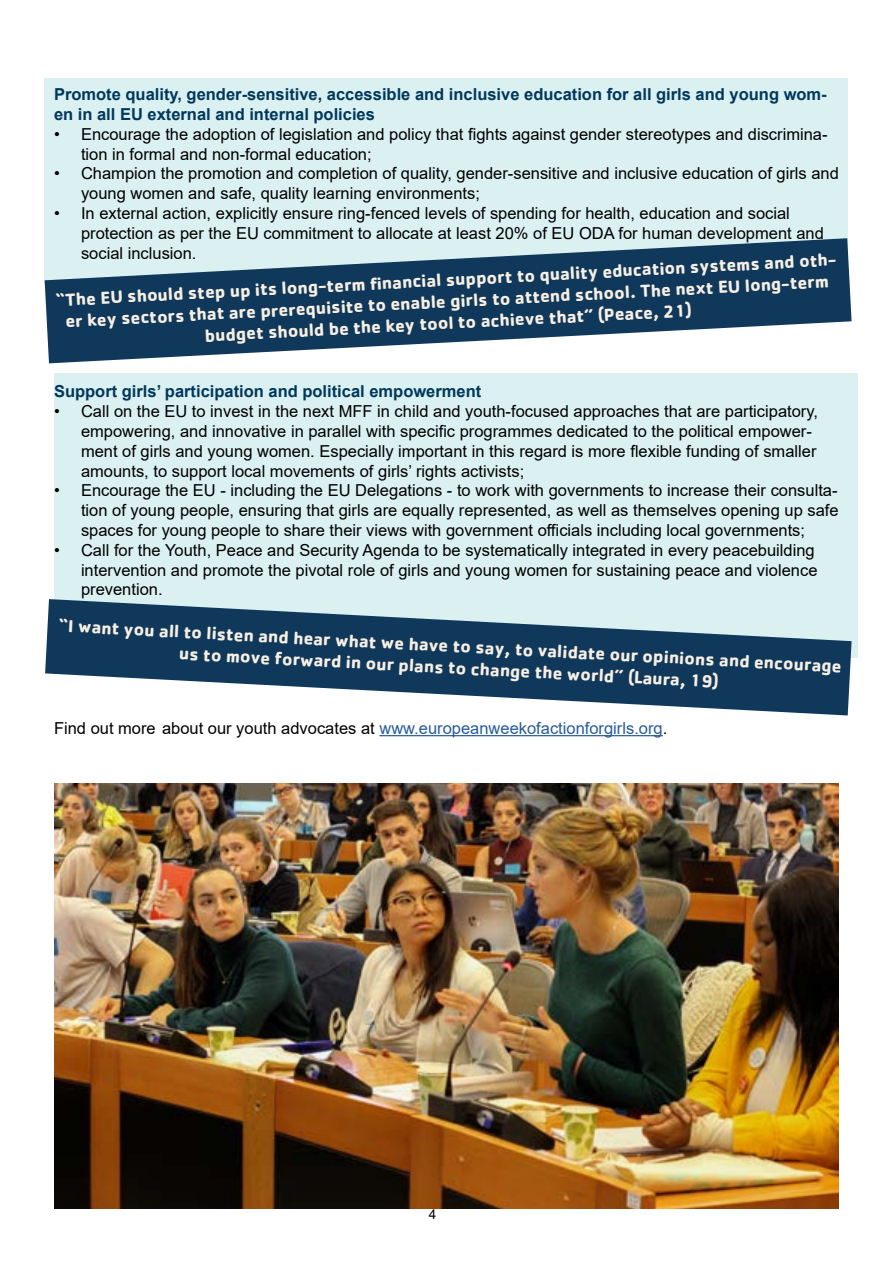
<style>
.page{position:relative;width:893px;height:1263px;background:#fff}
.page>*{position:absolute;margin:0;border:0;box-sizing:border-box;transform-origin:0 0}
.t1{font:700 18px/21.6px "Cachet Std";color:#f7efe3;text-align:center}
.t2{font:16.5px/19.8px "Arial";color:#000}
.t3{font:700 16.5px/19.8px "Arial";color:#00385c}
.t4{font:13.5px "Arial";color:#000}
.s1{color:#275b9b}
</style>
<div class="page">
<div style="left:54px;top:373px;width:803px;height:284px;background:#dbf0f1"></div>
<div style="left:45px;top:78px;width:803px;height:206px;background:#dbf0f1"></div>
<hr style="left:379px;top:735px;width:284px;height:1px;background:#275b9b">
<svg style="left:45px;top:238px;width:807px;height:125px;fill:#10385a"></svg>
<svg style="left:45px;top:599px;width:807px;height:116px;fill:#10385a"></svg>
<img style="left:54px;top:783px;width:785px;height:426px">
<p class="t3" style="left:54px;top:85px;width:774px">Promote quality, gender-sensitive, accessible and inclusive education for all girls and young wom&shy;en in all EU external and internal policies</p>
<p class="t2" style="left:81px;top:124px;width:748px;text-indent:-27px">• Encourage the adoption of legislation and policy that fights against gender stereotypes and discrimina&shy;tion in formal and non-formal education;</p>
<p class="t2" style="left:81px;top:164px;width:759px;text-indent:-27px">• Champion the promotion and completion of quality, gender-sensitive and inclusive education of girls and young women and safe, quality learning environments;</p>
<p class="t2" style="left:81px;top:203px;width:744px;text-indent:-27px">• In external action, explicitly ensure ring-fenced levels of spending for health, education and social protection as per the EU commitment to allocate at least 20% of EU ODA for human development and social inclusion.</p>
<p class="t1" style="left:55px;top:289px;width:783px;rotate:-3deg">“The EU should step up its long-term fi nancial support to quality education systems and oth&shy;er key sectors that are prerequisite to enable girls to attend school. The next EU long-term budget should be the key tool to achieve that” (Peace, 21)</p>
<p class="t3" style="left:54px;top:382px;width:429px">Support girls’ participation and political empowerment</p>
<p class="t2" style="left:81px;top:401px;width:739px;text-indent:-27px">• Call on the EU to invest in the next MFF in child and youth-focused approaches that are participatory, empowering, and innovative in parallel with specific programmes dedicated to the political empower&shy;ment of girls and young women. Especially important in this regard is more flexible funding of smaller amounts, to support local movements of girls’ rights activists;</p>
<p class="t2" style="left:81px;top:480px;width:759px;text-align:justify;text-indent:-27px">• Encourage the EU - including the EU Delegations - to work with governments to increase their consulta&shy;tion of young people, ensuring that girls are equally represented, as well as themselves opening up safe spaces for young people to share their views with government officials including local governments;</p>
<p class="t2" style="left:81px;top:540px;width:738px;text-indent:-27px">• Call for the Youth, Peace and Security Agenda to be systematically integrated in every peacebuilding intervention and promote the pivotal role of girls and young women for sustaining peace and violence prevention.</p>
<p class="t1" style="left:59px;top:614px;width:785px;rotate:3deg">“I want you all to listen and hear what we have to say, to validate our opinions and encourage us to move forward in our plans to change the world” (Laura, 19)</p>
<p class="t2" style="left:54px;top:718px;width:615px">Find out more about our youth advocates at <span class="s1">www.europeanweekofactionforgirls.org</span>.</p>
<p class="t4" style="left:429px;top:1205px;width:9px">4</p>
</div>
